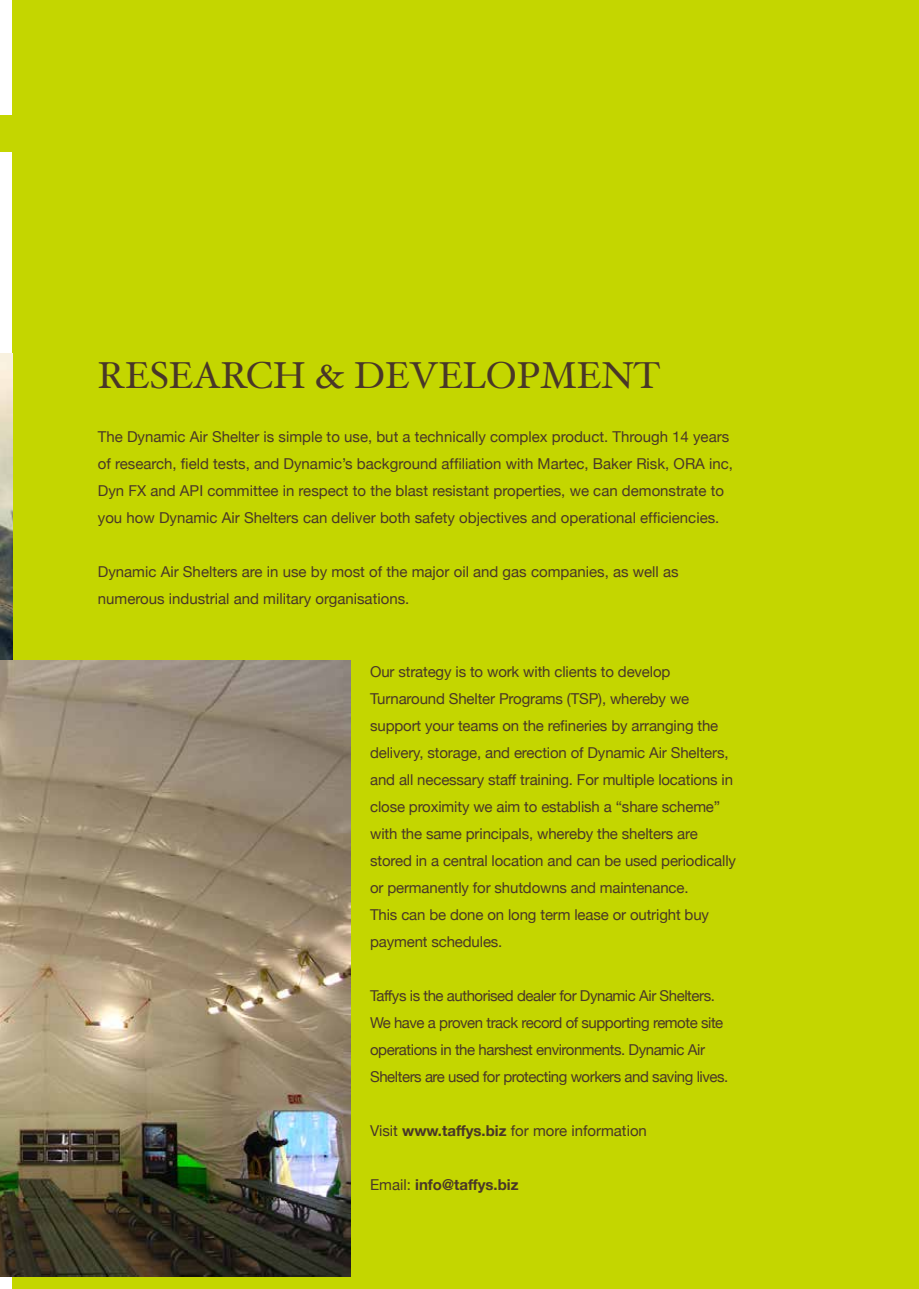
<style>
.page{position:relative;width:919px;height:1289px;background:#fff}
.page>*{position:absolute;margin:0;border:0;box-sizing:border-box;transform-origin:0 0}
.t1{font:37.5px "Hoefler Text";color:#493728}
.t2{font:15px/27px "Helvetica Neue";letter-spacing:-.01em;color:#493728}
.t3{font:15px/27px "Helvetica Neue";letter-spacing:-.03em;color:#493728}
.t4{font:700 15px "Helvetica Neue";color:#493728}
.s1{font-weight:700}
.s2{font-weight:400}
</style>
<div class="page">
<div style="left:0;top:115px;width:13px;height:36px;background:#c4d600"></div>
<div style="left:13px;top:0;width:905px;height:1288px;background:#c4d600"></div>
<img style="left:0;top:353px;width:13px;height:307px">
<img style="left:0;top:660px;width:350px;height:616px">
<h1 class="t1" style="left:98px;top:353px;width:564px">RESEARCH &amp; DEVELOPMENT</h1>
<p class="t2" style="left:98px;top:423px;width:636px">The Dynamic Air Shelter is simple to use, but a technically complex product. Through 14 years of research, field tests, and Dynamic’s background affiliation with Martec, Baker Risk, ORA inc, Dyn FX and API committee in respect to the blast resistant properties, we can demonstrate to you how Dynamic Air Shelters can deliver both safety objectives and operational efficiencies.</p>
<p class="t2" style="left:98px;top:558px;width:582px">Dynamic Air Shelters are in use by most of the major oil and gas companies, as well as numerous industrial and military organisations.</p>
<p class="t2" style="left:370px;top:657px;width:367px">Our strategy is to work with clients to develop Turnaround Shelter Programs (TSP), whereby we support your teams on the refineries by arranging the delivery, storage, and erection of Dynamic Air Shelters, and all necessary staff training. For multiple locations in close proximity we aim to establish a “share scheme” with the same principals, whereby the shelters are stored in a central location and can be used periodically or permanently for shutdowns and maintenance.<br>This can be done on long term lease or outright buy payment schedules.</p>
<p class="t3" style="left:370px;top:981px;width:359px">Taffys is the authorised dealer for Dynamic Air Shelters.<br>We have a proven track record of supporting remote site operations in the harshest environments. Dynamic Air Shelters are used for protecting workers and saving lives.</p>
<p class="t2" style="left:370px;top:1116px;width:278px">Visit <span class="s1">www.taffys.biz</span> for more information</p>
<p class="t4" style="left:370px;top:1175px;width:150px"><span class="s2">Email:</span> info@taffys.biz</p>
</div>
